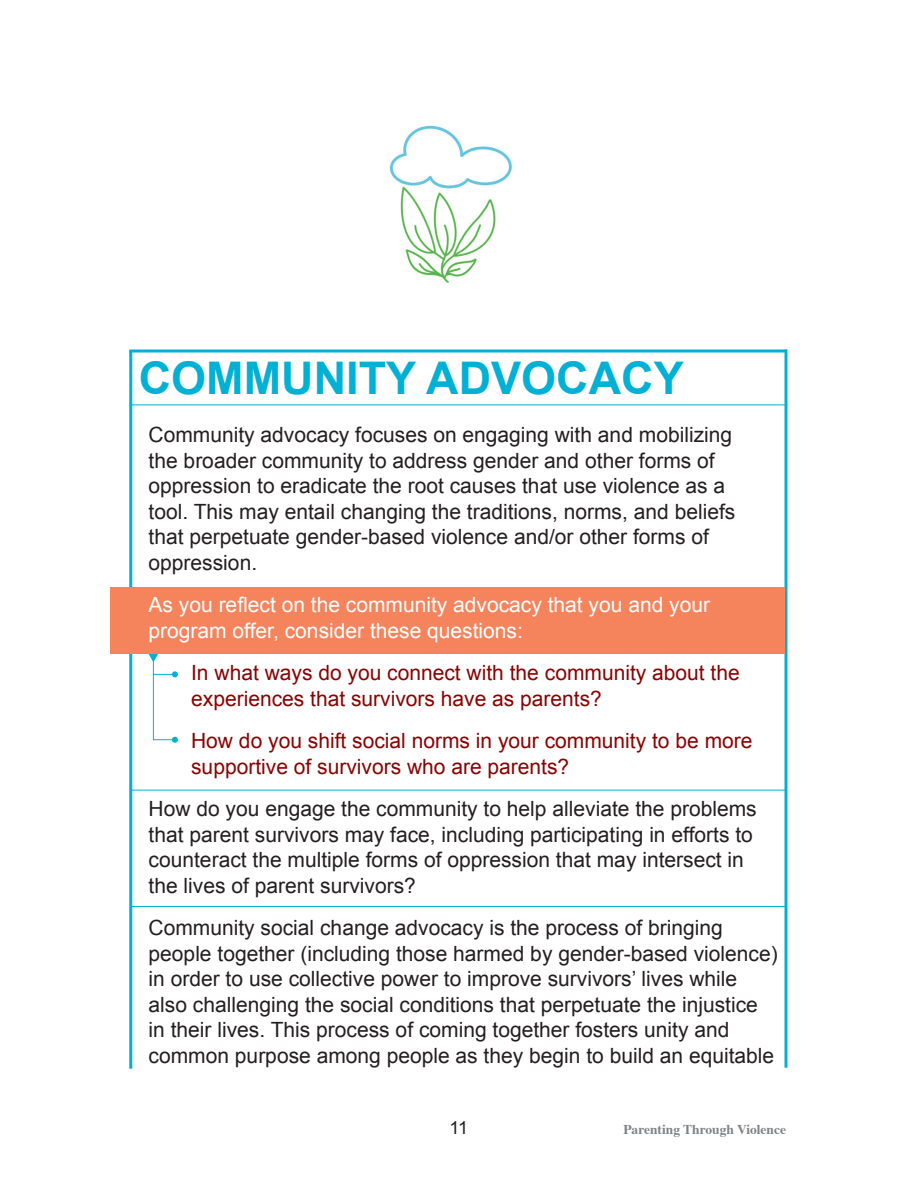
<style>
.page{position:relative;width:918px;height:1188px;background:#fff}
.page>*{position:absolute;margin:0;border:0;box-sizing:border-box;transform-origin:0 0}
.t1{font:700 45px "Arial";color:#00b1d5}
.t2{font:21px/25.5px "Arial";color:#231f20}
.t3{font:21px/25.5px "Arial";color:#8b0202}
.t4{font:21px/25.5px "Arial";color:#fff}
.t5{font:18px "Arial";color:#231f20}
.t6{font:700 13.5px "Times";color:#808285}
</style>
<div class="page">
<hr style="left:129px;top:351px;width:3px;height:718px;background:#00b1d5">
<hr style="left:129px;top:405px;width:658px;height:1px;background:#00b1d5">
<hr style="left:129px;top:350px;width:658px;height:3px;background:#00b1d5">
<hr style="left:131px;top:790px;width:655px;height:1px;background:#00b1d5">
<hr style="left:131px;top:906px;width:655px;height:1px;background:#00b1d5">
<hr style="left:784px;top:350px;width:3px;height:718px;background:#00b1d5">
<hr style="left:153px;top:657px;width:1px;height:83px;background:#00b1d5">
<svg style="left:153px;top:737px;width:25px;height:6px"></svg>
<svg style="left:153px;top:671px;width:25px;height:6px"></svg>
<svg style="left:149px;top:654px;width:9px;height:8px"></svg>
<div style="left:110px;top:587px;width:674px;height:67px;background:#f5835c"></div>
<img style="left:389px;top:125px;width:123px;height:158px">
<h1 class="t1" style="left:139px;top:349px;width:546px">COMMUNITY ADVOCACY</h1>
<p class="t2" style="left:149px;top:423px;width:588px">Community advocacy focuses on engaging with and mobilizing the broader community to address gender and other forms of oppression to eradicate the root causes that use violence as a tool. This may entail changing the traditions, norms, and beliefs that perpetuate gender-based violence and/or other forms of oppression.</p>
<p class="t4" style="left:149px;top:593px;width:563px">As you reflect on the community advocacy that you and your program offer, consider these questions:</p>
<p class="t3" style="left:191px;top:661px;width:550px">In what ways do you connect with the community about the experiences that survivors have as parents?</p>
<p class="t3" style="left:191px;top:729px;width:563px">How do you shift social norms in your community to be more supportive of survivors who are parents?</p>
<p class="t2" style="left:149px;top:797px;width:610px">How do you engage the community to help alleviate the problems that parent survivors may face, including participating in efforts to counteract the multiple forms of oppression that may intersect in the lives of parent survivors?</p>
<p class="t2" style="left:149px;top:916px;width:631px">Community social change advocacy is the process of bringing people together (including those harmed by gender-based violence) in order to use collective power to improve survivors’ lives while also challenging the social conditions that perpetuate the injustice in their lives. This process of coming together fosters unity and common purpose among people as they begin to build an equitable</p>
<p class="t5" style="left:450px;top:1116px;width:20px">11</p>
<p class="t6" style="left:623px;top:1116px;width:164px">Parenting Through Violence</p>
</div>
